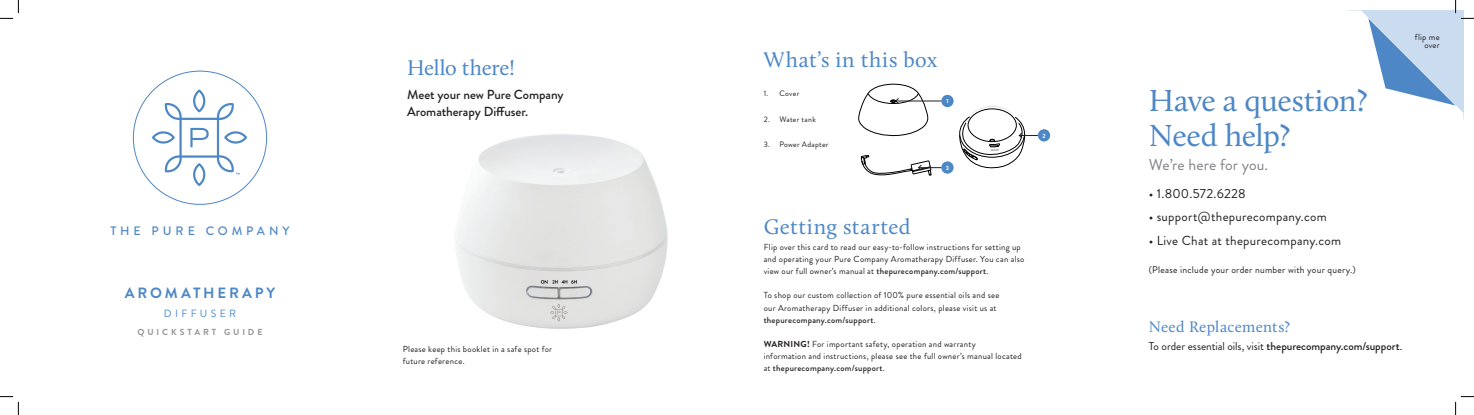
<style>
.page{position:relative;width:1474px;height:415px;background:#fff}
.page>*{position:absolute;margin:0;border:0;box-sizing:border-box;transform-origin:0 0}
.t1{font:31.5px/35px "Calluna";letter-spacing:-.02em;color:#4d87c6}
.t2{font:21.88px "Calluna";letter-spacing:.02em;color:#4d87c6}
.t3{font:21.88px "Calluna";letter-spacing:-.015em;color:#4d87c6}
.t4{font:15.75px "Calluna";letter-spacing:.015em;color:#4d87c6}
.t5{font:15.75px "Brandon Grotesque";color:#808285}
.t6{font:700 14.88px "Brandon Grotesque";letter-spacing:.19em;color:#4d87c6}
.t7{font:13.12px "Brandon Grotesque";letter-spacing:.02em;color:#231f20}
.t8{font:500 13.12px/16.6px "Brandon Grotesque";letter-spacing:-.005em;color:#231f20}
.t9{font:500 12.25px "Brandon Grotesque";letter-spacing:.32em;color:#4d87c6}
.t10{font:11.38px "Brandon Grotesque";letter-spacing:-.005em;color:#231f20}
.t11{font:10.5px "Brandon Grotesque";letter-spacing:.32em;color:#4d87c6}
.t12{font:9.62px "Brandon Grotesque";letter-spacing:.025em;color:#231f20}
.t13{font:8.75px/12.2px "Brandon Grotesque";letter-spacing:.03em;color:#231f20}
.t14{font:700 8.75px "Brandon Grotesque";letter-spacing:.33em;color:#939598}
.t15{font:7.88px "Brandon Grotesque";letter-spacing:.035em;color:#231f20}
.t16{font:700 6.12px "Brandon Grotesque";color:#fff}
.t17{font:500 6.12px "Brandon Grotesque";color:#4d87c6}
.s1{font-weight:500}
.s2{font-weight:700}
</style>
<div class="page">
<img style="left:456px;top:134px;width:212px;height:195px">
<div style="left:941px;top:95px;width:12px;height:12px;background:#4d87c6;border-radius:50%"></div>
<hr style="left:895px;top:101px;width:46px;height:1px;background:#231f20">
<svg style="left:858px;top:84px;width:70px;height:52px"></svg>
<div style="left:1037px;top:129px;width:13px;height:12px;background:#4d87c6;border-radius:50%"></div>
<svg style="left:959px;top:106px;width:78px;height:63px"></svg>
<div style="left:941px;top:161px;width:12px;height:13px;background:#4d87c6;border-radius:50%"></div>
<svg style="left:861px;top:155px;width:80px;height:21px"></svg>
<svg style="left:152px;top:89px;width:95px;height:97px"></svg>
<svg style="left:0;top:0;width:19px;height:19px"></svg>
<svg style="left:0;top:396px;width:19px;height:19px"></svg>
<svg style="left:1368px;top:0;width:105px;height:105px"></svg>
<svg style="left:1455px;top:396px;width:18px;height:19px"></svg>
<p class="t17" style="left:236px;top:171px;width:6px">™</p>
<p class="t9" style="left:110px;top:222px;width:181px">THE PURE COMPANY</p>
<p class="t6" style="left:125px;top:282px;width:152px">AROMATHERAPY</p>
<p class="t11" style="left:164px;top:306px;width:74px">DIFFUSER</p>
<p class="t14" style="left:137px;top:326px;width:126px">QUICKSTART GUIDE</p>
<p class="t3" style="left:407px;top:54px;width:110px">Hello there!</p>
<p class="t8" style="left:407px;top:87px;width:158px">Meet your new Pure Company<br>Aromatherapy Diffuser.</p>
<p class="t13" style="left:403px;top:343px;width:151px">Please keep this booklet in a safe spot for future reference.</p>
<p class="t2" style="left:763px;top:47px;width:175px">What’s in this box</p>
<p class="t15" style="left:763px;top:88px;width:37px">1. Cover</p>
<p class="t15" style="left:763px;top:114px;width:54px">2. Water tank</p>
<p class="t15" style="left:763px;top:139px;width:66px">3. Power Adapter</p>
<p class="t16" style="left:946px;top:97px;width:4px">1</p>
<p class="t16" style="left:945px;top:163px;width:5px">3</p>
<p class="t16" style="left:1042px;top:131px;width:5px">2</p>
<p class="t2" style="left:763px;top:213px;width:148px">Getting started</p>
<p class="t13" style="left:763px;top:241px;width:262px">Flip over this card to read our easy-to-follow instructions for setting up and operating your Pure Company Aromatherapy Diffuser. You can also view our full owner’s manual at <span class="s1">thepurecompany.com/support</span>.</p>
<p class="t13" style="left:763px;top:289px;width:237px">To shop our custom collection of 100% pure essential oils and see our Aromatherapy Diffuser in additional colors, please visit us at <span class="s1">thepurecompany.com/support</span>.</p>
<p class="t13" style="left:763px;top:338px;width:259px"><span class="s2">WARNING!</span> For important safety, operation and warranty<br>information and instructions, please see the full owner’s manual located at <span class="s1">thepurecompany.com/support</span>.</p>
<p class="t1" style="left:1148px;top:82px;width:220px">Have a question?<br>Need help?</p>
<p class="t5" style="left:1148px;top:154px;width:121px">We’re here for you.</p>
<p class="t7" style="left:1148px;top:184px;width:98px">• 1.800.572.6228</p>
<p class="t7" style="left:1148px;top:208px;width:179px">• support@thepurecompany.com</p>
<p class="t7" style="left:1148px;top:231px;width:194px">• Live Chat at thepurecompany.com</p>
<p class="t12" style="left:1148px;top:263px;width:208px">(Please include your order number with your query.)</p>
<p class="t13" style="left:1414px;top:33px;width:27px;line-height:7.9px;text-align:right">flip me over</p>
<p class="t4" style="left:1148px;top:317px;width:143px">Need Replacements?</p>
<p class="t10" style="left:1148px;top:338px;width:255px">To order essential oils, visit <span class="s1">thepurecompany.com/support</span>.</p>
</div>
